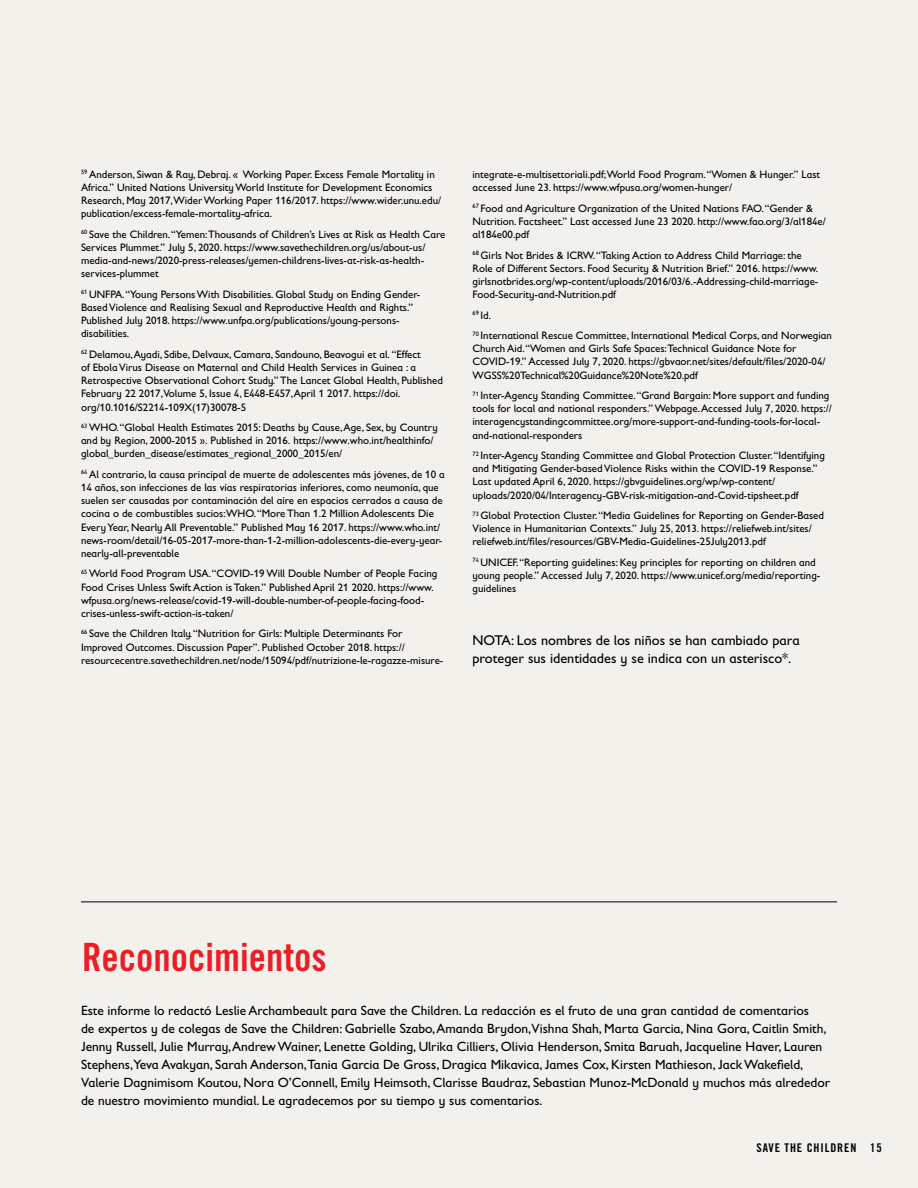
<style>
.page{position:relative;width:918px;height:1188px;background:#f3f1ec}
.page>*{position:absolute;margin:0;border:0;box-sizing:border-box;transform-origin:0 0}
.t1{font:39px "Trade Gothic Bold Cond Twenty";color:#ed1d24}
.t2{font:14.25px/18px "Gill Sans Infant Std";color:#000}
.t3{font:13.5px/18px "Gill Sans Infant Std";color:#000}
.t4{font:12px "Trade Gothic Bold Cond Twenty";letter-spacing:.075em;color:#000}
.t5{font:10.8px/13.2px "Gill Sans Infant Std";color:#000}
</style>
<div class="page">
<hr style="left:81px;top:902px;width:756px;height:1px;background:#000">
<p class="t5" style="left:81px;top:168px;width:362px"><sup>59</sup> Anderson, Siwan &amp; Ray, Debraj. « Working Paper. Excess Female Mortality in Africa.” United Nations University World Institute for Development Economics Research, May 2017,Wider Working Paper 116/2017. https://www.wider.unu.edu/ publication/excess-female-mortality-africa.</p>
<p class="t5" style="left:81px;top:228px;width:366px"><sup>60</sup> Save the Children. “Yemen:Thousands of Children’s Lives at Risk as Health Care Services Plummet.” July 5, 2020. https://www.savethechildren.org/us/about-us/ media-and-news/2020-press-releases/yemen-childrens-lives-at-risk-as-health&shy;services-plummet</p>
<p class="t5" style="left:81px;top:288px;width:341px"><sup>61</sup> UNFPA. “Young Persons With Disabilities. Global Study on Ending Gender-Based Violence and Realising Sexual and Reproductive Health and Rights.” Published July 2018. https://www.unfpa.org/publications/young-persons&shy;disabilities.</p>
<p class="t5" style="left:81px;top:348px;width:364px"><sup>62</sup> Delamou, Ayadi, Sdibe, Delvaux, Camara, Sandouno, Beavogui et al. “Effect<br>of Ebola Virus Disease on Maternal and Child Health Services in Guinea : a Retrospective Observational Cohort Study.” The Lancet Global Health, Published February 22 2017,Volume 5, Issue 4, E448-E457, April 1 2017. https://doi. org/10.1016/S2214-109X(17)30078-5</p>
<p class="t5" style="left:81px;top:421px;width:358px"><sup>63</sup> WHO. “Global Health Estimates 2015: Deaths by Cause, Age, Sex, by Country and by Region, 2000-2015 ». Published in 2016. https://www.who.int/healthinfo/ global_burden_disease/estimates_regional_2000_2015/en/</p>
<p class="t5" style="left:81px;top:468px;width:365px"><sup>64</sup> Al contrario, la causa principal de muerte de adolescentes más jóvenes, de 10 a 14 años, son infecciones de las vías respiratorias inferiores, como neumonía, que suelen ser causadas por contaminación del aire en espacios cerrados a causa de cocina o de combustibles sucios:WHO. “More Than 1.2 Million Adolescents Die Every Year, Nearly All Preventable.” Published May 16 2017. https://www.who.int/ news-room/detail/16-05-2017-more-than-1-2-million-adolescents-die-every-year&shy;nearly-all-preventable</p>
<p class="t5" style="left:81px;top:567px;width:358px"><sup>65</sup> World Food Program USA. “COVID-19 Will Double Number of People Facing Food Crises Unless Swift Action is Taken.” Published April 21 2020. https://www. wfpusa.org/news-release/covid-19-will-double-number-of-people-facing-food&shy;crises-unless-swift-action-is-taken/</p>
<p class="t5" style="left:81px;top:627px;width:364px"><sup>66</sup> Save the Children Italy. “Nutrition for Girls: Multiple Determinants For<br>Improved Outcomes. Discussion Paper”. Published October 2018. https:// resourcecentre.savethechildren.net/node/15094/pdf/nutrizione-le-ragazze-misure-</p>
<p class="t5" style="left:473px;top:168px;width:349px">integrate-e-multisettoriali.pdf;World Food Program. “Women &amp; Hunger.” Last accessed June 23. https://www.wfpusa.org/women-hunger/</p>
<p class="t5" style="left:472px;top:201px;width:355px"><sup>67</sup> Food and Agriculture Organization of the United Nations FAO. “Gender &amp;<br>Nutrition. Factsheet.” Last accessed June 23 2020. http://www.fao.org/3/al184e/ al184e00.pdf</p>
<p class="t5" style="left:472px;top:248px;width:347px"><sup>68</sup> Girls Not Brides &amp; ICRW. “Taking Action to Address Child Marriage: the Role of Different Sectors. Food Security &amp; Nutrition Brief.” 2016. https://www. girlsnotbrides.org/wp-content/uploads/2016/03/6.-Addressing-child-marriage-Food-Security-and-Nutrition.pdf</p>
<p class="t5" style="left:472px;top:305px;width:361px;line-height:20.7px"><sup>69</sup> Id.<br><sup>70</sup> International Rescue Committee, International Medical Corps, and Norwegian</p>
<p class="t5" style="left:473px;top:342px;width:355px">Church Aid. “Women and Girls Safe Spaces:Technical Guidance Note for<br>COVID-19.” Accessed July 7, 2020. https://gbvaor.net/sites/default/files/2020-04/<br>WGSS%20Technical%20Guidance%20Note%20.pdf</p>
<p class="t5" style="left:472px;top:389px;width:361px"><sup>71</sup> Inter-Agency Standing Committee. “Grand Bargain: More support and funding tools for local and national responders.” Webpage. Accessed July 7, 2020. https:// interagencystandingcommittee.org/more-support-and-funding-tools-for-local&shy;and-national-responders</p>
<p class="t5" style="left:472px;top:449px;width:354px"><sup>72</sup> Inter-Agency Standing Committee and Global Protection Cluster. “Identifying and Mitigating Gender-based Violence Risks within the COVID-19 Response.” Last updated April 6, 2020. https://gbvguidelines.org/wp/wp-content/ uploads/2020/04/Interagency-GBV-risk-mitigation-and-Covid-tipsheet.pdf</p>
<p class="t5" style="left:472px;top:509px;width:353px"><sup>73</sup> Global Protection Cluster. “Media Guidelines for Reporting on Gender-Based<br>Violence in Humanitarian Contexts.” July 25, 2013. https://reliefweb.int/sites/ reliefweb.int/files/resources/GBV-Media-Guidelines-25July2013.pdf</p>
<p class="t5" style="left:472px;top:556px;width:349px"><sup>74</sup> UNICEF. “Reporting guidelines: Key principles for reporting on children and young people.” Accessed July 7, 2020. https://www.unicef.org/media/reporting&shy;guidelines</p>
<h2 class="t2" style="left:472px;top:631px;width:329px">NOTA: Los nombres de los niños se han cambiado para proteger sus identidades y se indica con un asterisco*.</h2>
<h1 class="t1" style="left:82px;top:933px;width:246px">Reconocimientos</h1>
<p class="t3" style="left:81px;top:1002px;width:751px">Este informe lo redactó Leslie Archambeault para Save the Children. La redacción es el fruto de una gran cantidad de comentarios<br>de expertos y de colegas de Save the Children: Gabrielle Szabo, Amanda Brydon,Vishna Shah, Marta Garcia, Nina Gora, Caitlin Smith, Jenny Russell, Julie Murray, Andrew Wainer, Lenette Golding, Ulrika Cilliers, Olivia Henderson, Smita Baruah, Jacqueline Haver, Lauren Stephens,Yeva Avakyan, Sarah Anderson,Tania Garcia De Gross, Dragica Mikavica, James Cox, Kirsten Mathieson, Jack Wakefield, Valerie Dagnimisom Koutou, Nora O’Connell, Emily Heimsoth, Clarisse Baudraz, Sebastian Munoz-McDonald y muchos más alrededor de nuestro movimiento mundial. Le agradecemos por su tiempo y sus comentarios.</p>
<p class="t4" style="left:756px;top:1140px;width:127px">SAVE THE CHILDREN 15</p>
</div>
